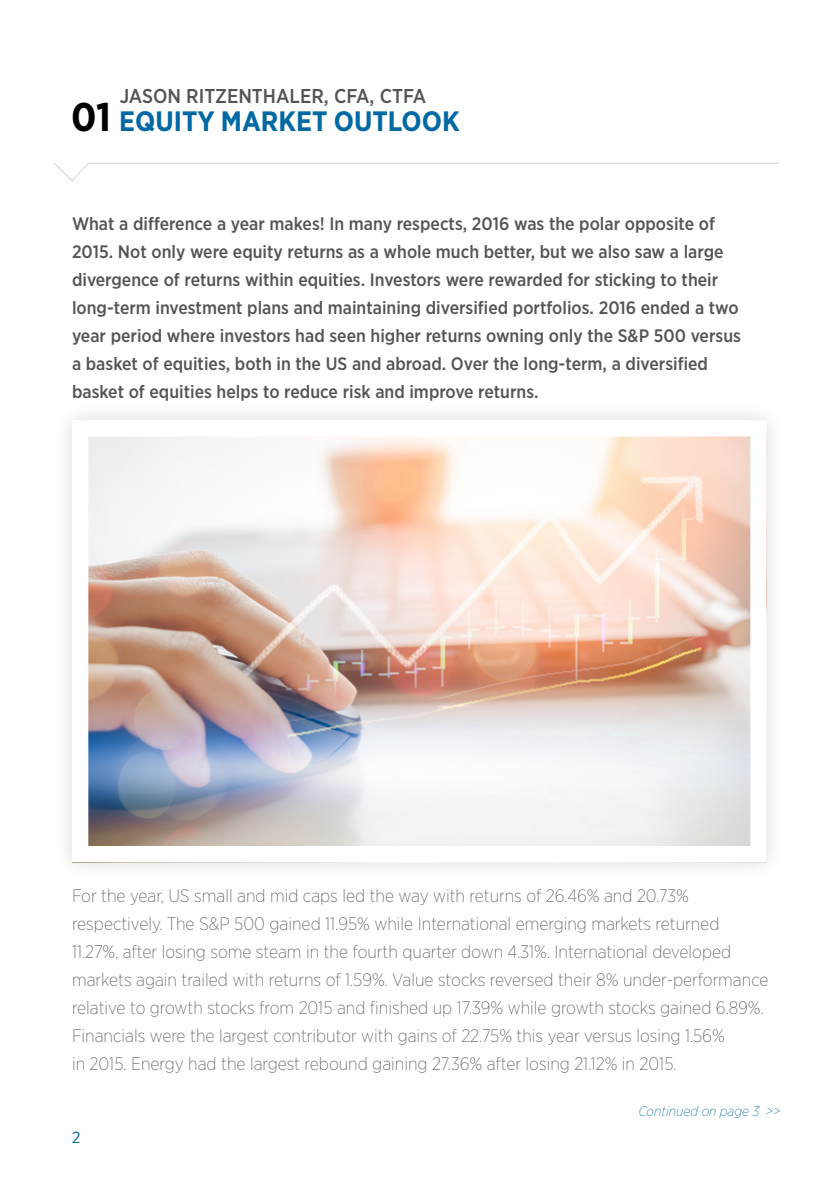
<style>
.page{position:relative;width:830px;height:1191px;background:#fff}
.page>*{position:absolute;margin:0;border:0;box-sizing:border-box;transform-origin:0 0}
.t1{font:700 28px "Gotham Narrow";color:#0069a3}
.t2{font:500 20px "Gotham Narrow";color:#545454}
.t3{font:200 18px/28px "Gotham Narrow";color:#545454}
.t4{font:500 18px/28px "Gotham Narrow";color:#545454}
.t5{font:300 16px "Gotham Narrow";color:#0069a3}
.t6{font:italic 200 14px "Gotham Narrow";color:#0069a3}
.s1{font-size:40px;color:#000}
</style>
<div class="page">
<div style="left:54px;top:402px;width:730px;height:477px;background:#000;opacity:.15"></div>
<img style="left:89px;top:437px;width:661px;height:408px">
<svg style="left:54px;top:162px;width:725px;height:19px"></svg>
<p class="t2" style="left:120px;top:83px;width:308px">JASON RITZENTHALER, CFA, CTFA</p>
<h1 class="t1" style="left:71px;top:104px;width:390px"><span class="s1">01</span> EQUITY MARKET OUTLOOK</h1>
<p class="t4" style="left:72px;top:209px;width:670px">What a difference a year makes! In many respects, 2016 was the polar opposite of 2015. Not only were equity returns as a whole much better, but we also saw a large divergence of returns within equities. Investors were rewarded for sticking to their long-term investment plans and maintaining diversified portfolios. 2016 ended a two year period where investors had seen higher returns owning only the S&amp;P 500 versus a basket of equities, both in the US and abroad. Over the long-term, a diversified basket of equities helps to reduce risk and improve returns.</p>
<p class="t3" style="left:72px;top:881px;width:698px">For the year, US small and mid caps led the way with returns of 26.46% and 20.73% respectively. The S&amp;P 500 gained 11.95% while International emerging markets returned 11.27%, after losing some steam in the fourth quarter down 4.31%. International developed markets again trailed with returns of 1.59%. Value stocks reversed their 8% under-performance relative to growth stocks from 2015 and finished up 17.39% while growth stocks gained 6.89%.<br>Financials were the largest contributor with gains of 22.75% this year versus losing 1.56%<br>in 2015. Energy had the largest rebound gaining 27.36% after losing 21.12% in 2015.</p>
<p class="t5" style="left:72px;top:1127px;width:10px">2</p>
<p class="t6" style="left:638px;top:1102px;width:144px">Continued on page 3 &gt;&gt;</p>
</div>
